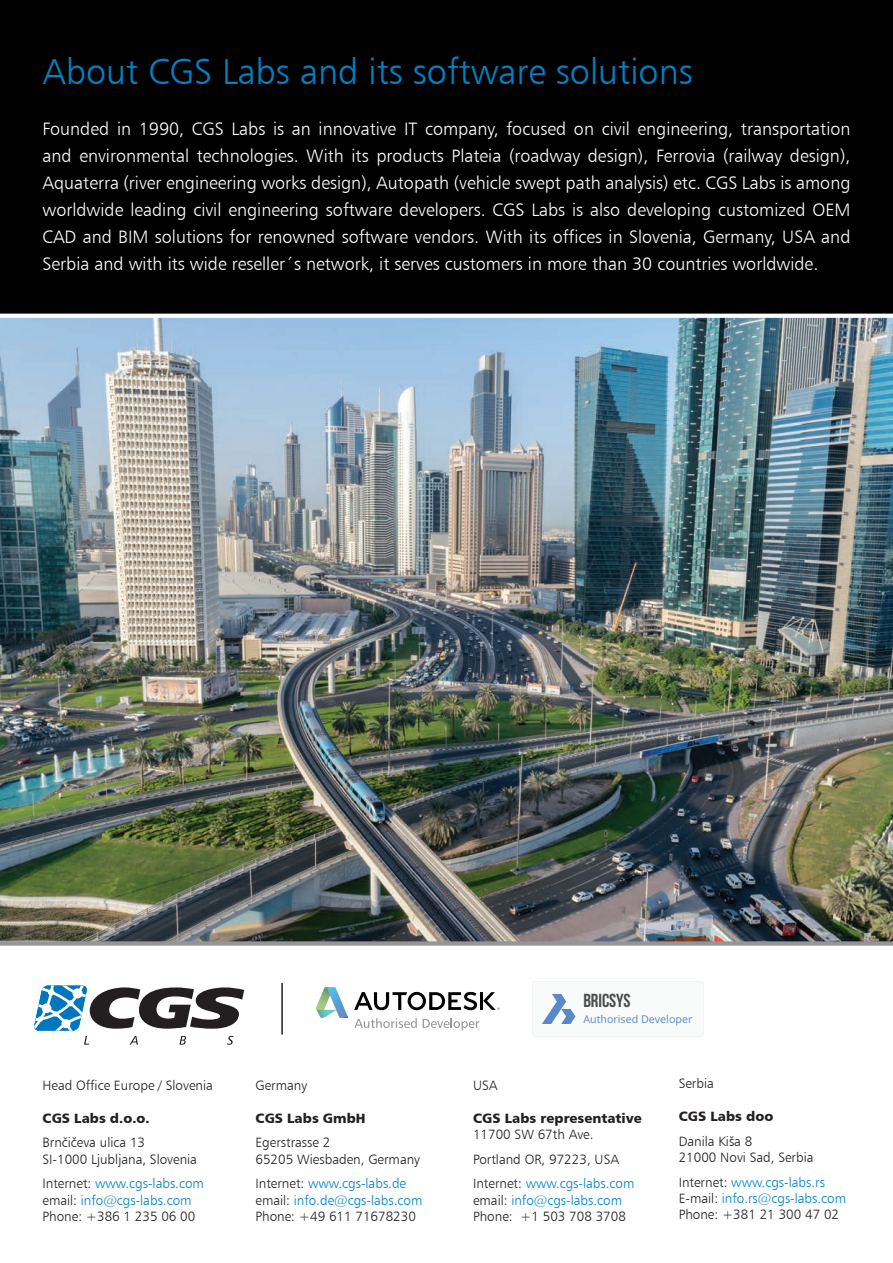
<style>
.page{position:relative;width:893px;height:1263px;background:#fff}
.page>*{position:absolute;margin:0;border:0;box-sizing:border-box;transform-origin:0 0}
.t1{font:36px "Humanist 777 BT Light B";color:#0082c5}
.t2{font:700 18.9px "Bebas Neue";letter-spacing:-.005em;color:#4c4c4c}
.t3{font:18px/27px "Humanist 777 BT Light B";color:#fff;text-align:justify}
.t4{font:13.5px/16.2px "Humanist 777 BT Light B";color:#231f20}
.t5{font:13.5px "Humanist 777 BT Black B";color:#231f20}
.t6{font:10.65px "Open Sans";color:#5989c7}
.s1{color:#0082c5}
</style>
<div class="page">
<img style="left:0;top:318px;width:893px;height:623px">
<div style="left:0;top:0;width:893px;height:316px;background:#000"></div>
<svg style="left:0;top:314px;width:893px;height:4px"></svg>
<div style="left:0;top:941px;width:893px;height:5px;background:#939598"></div>
<svg style="left:34px;top:985px;width:210px;height:45px"></svg>
<svg style="left:84px;top:1036px;width:5px;height:9px"></svg>
<svg style="left:130px;top:1036px;width:8px;height:9px"></svg>
<svg style="left:179px;top:1036px;width:7px;height:9px"></svg>
<svg style="left:227px;top:1036px;width:7px;height:9px"></svg>
<svg style="left:316px;top:987px;width:32px;height:31px"></svg>
<hr style="left:480px;top:992px;width:3px;height:18px;background:#000002">
<svg style="left:354px;top:992px;width:123px;height:18px"></svg>
<svg style="left:483px;top:992px;width:17px;height:18px"></svg>
<svg style="left:354px;top:1018px;width:63px;height:10px"></svg>
<svg style="left:423px;top:1018px;width:56px;height:12px"></svg>
<svg style="left:532px;top:981px;width:170px;height:56px"></svg>
<hr style="left:281px;top:983px;width:2px;height:51px;background:#231f20">
<h1 class="t1" style="left:43px;top:49px;width:652px">About CGS Labs and its software solutions</h1>
<p class="t3" style="left:43px;top:115px;width:809px">Founded in 1990, CGS Labs is an innovative IT company, focused on civil engineering, transportation and environmental technologies. With its products Plateia (roadway design), Ferrovia (railway design), Aquaterra (river engineering works design), Autopath (vehicle swept path analysis) etc. CGS Labs is among worldwide leading civil engineering software developers. CGS Labs is also developing customized OEM CAD and BIM solutions for renowned software vendors. With its offices in Slovenia, Germany, USA and Serbia and with its wide reseller´s network, it serves customers in more than 30 countries worldwide.</p>
<p class="t4" style="left:43px;top:1076px;width:172px">Head Office Europe / Slovenia</p>
<p class="t5" style="left:43px;top:1109px;width:109px">CGS Labs d.o.o.</p>
<p class="t4" style="left:43px;top:1134px;width:156px">Brnčičeva ulica 13<br>SI-1000 Ljubljana, Slovenia</p>
<p class="t4" style="left:43px;top:1175px;width:163px">Internet: <span class="s1">www.cgs-labs.com </span>email: <span class="s1">info@cgs-labs.com<br></span>Phone: +386 1 235 06 00</p>
<p class="t4" style="left:255px;top:1076px;width:53px">Germany</p>
<p class="t5" style="left:255px;top:1109px;width:112px">CGS Labs GmbH</p>
<p class="t4" style="left:255px;top:1134px;width:166px">Egerstrasse 2<br>65205 Wiesbaden, Germany</p>
<p class="t4" style="left:255px;top:1175px;width:169px">Internet: <span class="s1">www.cgs-labs.de </span>email: <span class="s1">info.de@cgs-labs.com<br></span>Phone: +49 611 71678230</p>
<p class="t2" style="left:583px;top:990px;width:49px">BRICSYS</p>
<p class="t6" style="left:583px;top:1012px;width:111px">Authorised Developer</p>
<p class="t4" style="left:473px;top:1076px;width:26px">USA</p>
<p class="t5" style="left:473px;top:1109px;width:170px">CGS Labs representative</p>
<p class="t4" style="left:473px;top:1122px;width:163px;line-height:24.8px">11700 SW 67th Ave.<br>Portland OR, 97223, USA<br>Internet: <span class="s1">www.cgs-labs.com</span></p>
<p class="t4" style="left:473px;top:1191px;width:154px">email: <span class="s1">info@cgs-labs.com<br></span>Phone: +1 503 708 3708</p>
<p class="t4" style="left:679px;top:1075px;width:37px">Serbia</p>
<p class="t5" style="left:679px;top:1108px;width:96px">CGS Labs doo</p>
<p class="t4" style="left:679px;top:1133px;width:136px">Danila Kiša 8<br>21000 Novi Sad, Serbia</p>
<p class="t4" style="left:679px;top:1174px;width:169px">Internet: <span class="s1">www.cgs-labs.rs<br></span>E-mail: <span class="s1">info.rs@cgs-labs.com<br></span>Phone: +381 21 300 47 02</p>
</div>
